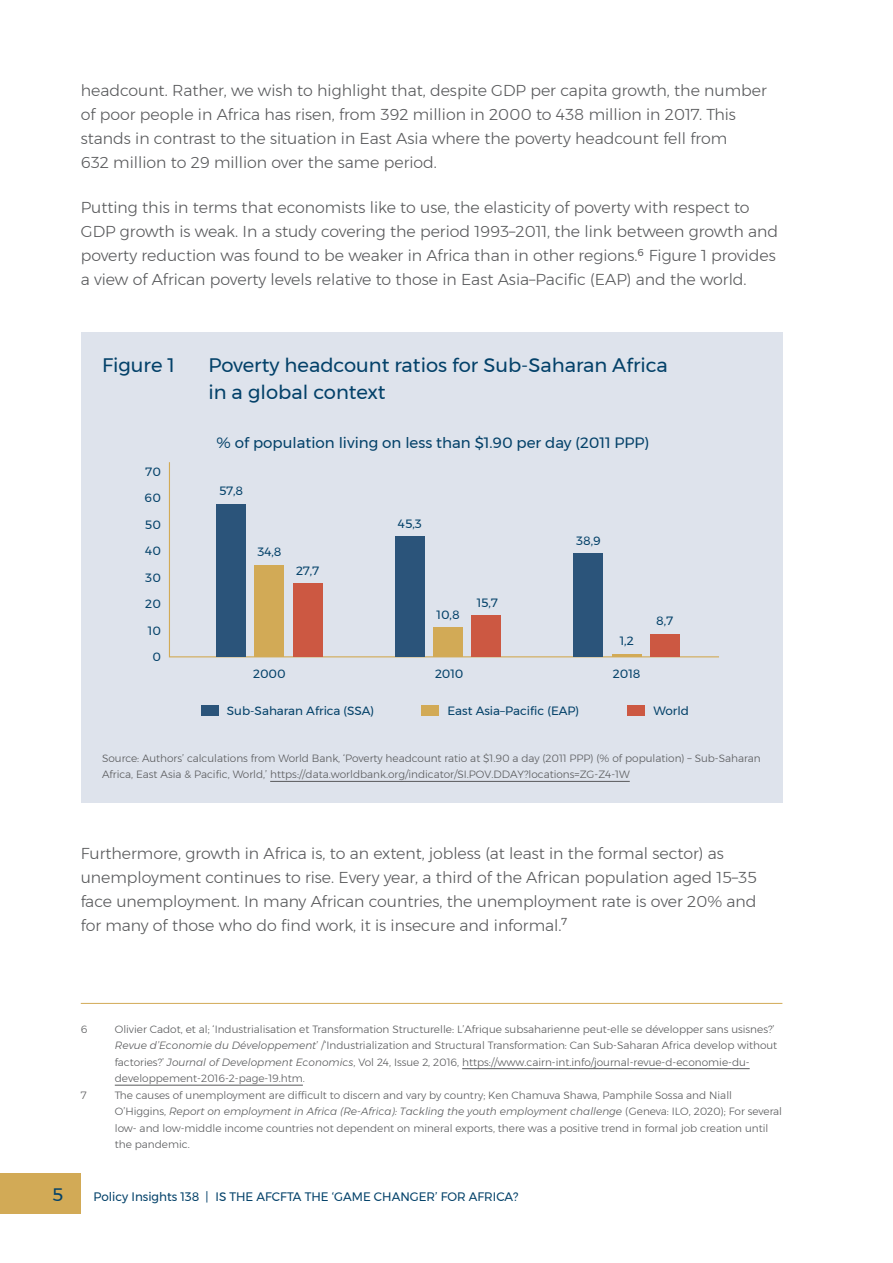
<style>
.page{position:relative;width:893px;height:1263px;background:#fff}
.page>*{position:absolute;margin:0;border:0;box-sizing:border-box;transform-origin:0 0}
.t1{font:19.5px/27px "Montserrat";color:#034169}
.t2{font:18px "Montserrat";color:#034169}
.t3{font:300 15.75px/24px "Montserrat";color:#58595b}
.t4{font:15px "Montserrat";color:#034169}
.t5{font:12.3px "Montserrat";color:#034169}
.t6{font:12px "Montserrat";color:#034169}
.t7{font:300 10.5px/16.5px "Montserrat";color:#58595b}
.s1{font-style:italic}
</style>
<div class="page">
<div style="left:0;top:1172px;width:81px;height:41px;background:#d2aa56"></div>
<hr style="left:81px;top:1003px;width:701px;height:1px;background:#d2aa56">
<hr style="left:462px;top:1068px;width:288px;height:1px;background:#58595b">
<hr style="left:115px;top:1085px;width:188px;height:1px;background:#58595b">
<div style="left:81px;top:332px;width:701px;height:471px;background:#dee3ec"></div>
<hr style="left:270px;top:781px;width:360px;height:1px;background:#58595b">
<svg style="left:168px;top:462px;width:551px;height:196px"></svg>
<div style="left:216px;top:504px;width:30px;height:153px;background:#2b547a"></div>
<div style="left:395px;top:536px;width:30px;height:121px;background:#2b547a"></div>
<div style="left:573px;top:554px;width:30px;height:103px;background:#2b547a"></div>
<div style="left:255px;top:565px;width:29px;height:92px;background:#d2aa56"></div>
<div style="left:433px;top:627px;width:30px;height:30px;background:#d2aa56"></div>
<hr style="left:612px;top:654px;width:29px;height:3px;background:#d2aa56">
<div style="left:293px;top:583px;width:30px;height:74px;background:#cc5842"></div>
<div style="left:471px;top:615px;width:30px;height:42px;background:#cc5842"></div>
<div style="left:650px;top:634px;width:30px;height:23px;background:#cc5842"></div>
<div style="left:201px;top:706px;width:17px;height:10px;background:#2b547a"></div>
<div style="left:422px;top:706px;width:17px;height:10px;background:#d2aa56"></div>
<div style="left:628px;top:706px;width:17px;height:10px;background:#cc5842"></div>
<p class="t3" style="left:81px;top:78px;width:687px">headcount. Rather, we wish to highlight that, despite GDP per capita growth, the number of poor people in Africa has risen, from 392 million in 2000 to 438 million in 2017. This stands in contrast to the situation in East Asia where the poverty headcount fell from<br>632 million to 29 million over the same period.</p>
<p class="t3" style="left:81px;top:195px;width:699px">Putting this in terms that economists like to use, the elasticity of poverty with respect to GDP growth is weak. In a study covering the period 1993–2011, the link between growth and poverty reduction was found to be weaker in Africa than in other regions.<sup>6</sup> Figure 1 provides a view of African poverty levels relative to those in East Asia–Pacific (EAP) and the world.</p>
<h1 class="t1" style="left:102px;top:351px;width:74px">Figure 1</h1>
<h1 class="t1" style="left:208px;top:351px;width:461px">Poverty headcount ratios for Sub-Saharan Africa in a global context</h1>
<p class="t6" style="left:145px;top:462px;width:17px">70</p>
<p class="t6" style="left:145px;top:489px;width:18px">60</p>
<p class="t6" style="left:145px;top:515px;width:18px">50</p>
<p class="t6" style="left:145px;top:542px;width:17px">40</p>
<p class="t6" style="left:145px;top:568px;width:17px">30</p>
<p class="t6" style="left:145px;top:595px;width:17px">20</p>
<p class="t6" style="left:148px;top:621px;width:15px">10</p>
<p class="t6" style="left:152px;top:648px;width:10px">0</p>
<h3 class="t4" style="left:217px;top:431px;width:434px">% of population living on less than $1.90 per day (2011 PPP)</h3>
<p class="t6" style="left:219px;top:482px;width:26px">57,8</p>
<p class="t6" style="left:257px;top:543px;width:26px">34,8</p>
<p class="t6" style="left:296px;top:561px;width:24px">27,7</p>
<p class="t6" style="left:398px;top:514px;width:25px">45,3</p>
<p class="t6" style="left:437px;top:606px;width:25px">10,8</p>
<p class="t6" style="left:477px;top:593px;width:23px">15,7</p>
<p class="t6" style="left:576px;top:532px;width:26px">38,9</p>
<p class="t6" style="left:620px;top:632px;width:15px">1,2</p>
<p class="t6" style="left:656px;top:612px;width:18px">8,7</p>
<p class="t6" style="left:253px;top:664px;width:34px">2000</p>
<p class="t6" style="left:435px;top:664px;width:30px">2010</p>
<p class="t6" style="left:613px;top:664px;width:29px">2018</p>
<p class="t6" style="left:227px;top:702px;width:149px">Sub-Saharan Africa (SSA)</p>
<p class="t6" style="left:447px;top:702px;width:133px">East Asia–Pacific (EAP)</p>
<p class="t6" style="left:653px;top:702px;width:37px">World</p>
<p class="t7" style="left:102px;top:750px;width:660px">Source: Authors’ calculations from World Bank, ‘Poverty headcount ratio at $1.90 a day (2011 PPP) (% of population) – Sub-Saharan<br>Africa, East Asia &amp; Pacific, World,’ https://data.worldbank.org/indicator/SI.POV.DDAY?locations=ZG-Z4-1W</p>
<p class="t3" style="left:81px;top:841px;width:678px">Furthermore, growth in Africa is, to an extent, jobless (at least in the formal sector) as unemployment continues to rise. Every year, a third of the African population aged 15–35 face unemployment. In many African countries, the unemployment rate is over 20% and for many of those who do find work, it is insecure and informal.<sup>7</sup></p>
<p class="t7" style="left:81px;top:1020px;width:8px">6</p>
<p class="t7" style="left:115px;top:1020px;width:664px">Olivier Cadot, et al; ‘Industrialisation et Transformation Structurelle: L’Afrique subsaharienne peut-elle se développer sans usisnes?’ <span class="s1">Revue d’Economie du Développement</span>’ /‘Industrialization and Structural Transformation: Can Sub-Saharan Africa develop without factories?’ <span class="s1">Journal of Development Economics</span>, Vol 24, Issue 2, 2016, https://www.cairn-int.info/journal-revue-d-economie-du&shy;developpement-2016-2-page-19.htm.</p>
<p class="t7" style="left:81px;top:1086px;width:7px">7</p>
<p class="t7" style="left:115px;top:1086px;width:669px">The causes of unemployment are difficult to discern and vary by country; Ken Chamuva Shawa, Pamphile Sossa and Niall O’Higgins, <span class="s1">Report on employment in Africa (Re-Africa): Tackling the youth employment challenge</span> (Geneva: ILO, 2020); For several low- and low-middle income countries not dependent on mineral exports, there was a positive trend in formal job creation until the pandemic.</p>
<h2 class="t2" style="left:52px;top:1181px;width:13px">5</h2>
<p class="t5" style="left:94px;top:1187px;width:426px">Policy Insights 138 | IS THE AFCFTA THE ‘GAME CHANGER’ FOR AFRICA?</p>
</div>
